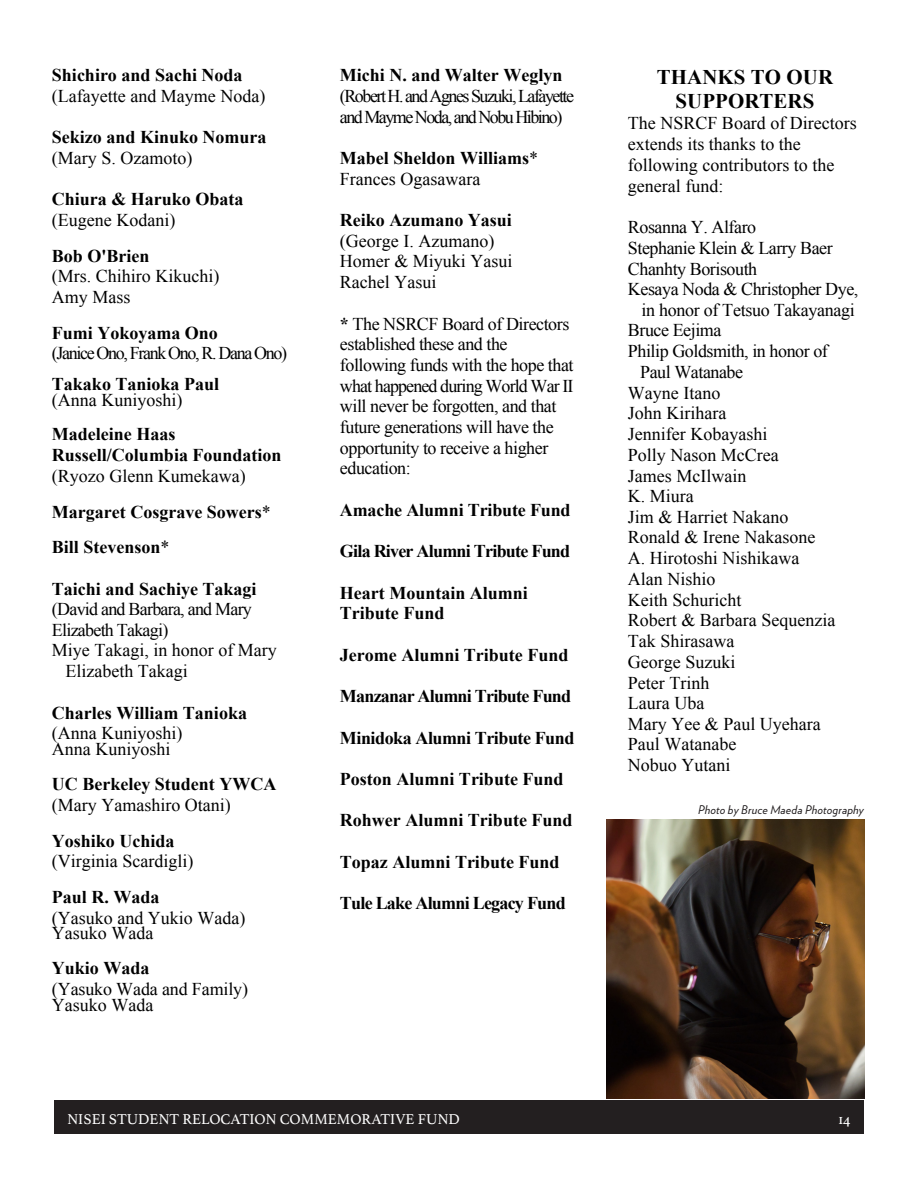
<style>
.page{position:relative;width:918px;height:1188px;background:#fff}
.page>*{position:absolute;margin:0;border:0;box-sizing:border-box;transform-origin:0 0}
.t1{font:700 20.85px/24.2px "Times New Roman";letter-spacing:.005em;color:#000;text-align:center}
.t2{font:18px/20.7px "Times New Roman";color:#000}
.t3{font:700 18px/20.5px "Times New Roman";color:#000}
.t4{font:18px/20.7px "Times New Roman";letter-spacing:-.025em;color:#000}
.t5{font:18px/20.7px "Times New Roman";letter-spacing:-.085em;color:#000}
.t6{font:700 18px "Times New Roman";letter-spacing:-.04em;color:#000}
.t7{font:18px/20.5px "Times New Roman";letter-spacing:-.075em;color:#000}
.t8{font:18px "Times New Roman";letter-spacing:-.04em;color:#000}
.t9{font:700 18px "Times New Roman";letter-spacing:-.025em;color:#000}
.t10{font:15px "Athelas";color:#fff}
.photo_credits{font:italic 12px "Verlag";letter-spacing:.015em;color:#231f20}
.s1{font-weight:700}
.s2{font-weight:400}
</style>
<div class="page">
<div style="left:54px;top:1100px;width:810px;height:34px;background:#231f20"></div>
<img style="left:606px;top:820px;width:258px;height:278px">
<p class="t2" style="left:52px;top:65px;width:215px"><span class="s1">Shichiro and Sachi Noda </span>(Lafayette and Mayme Noda)</p>
<p class="t3" style="left:52px;top:126px;width:216px">Sekizo and Kinuko Nomura <span class="s2">(Mary S. Ozamoto)</span></p>
<p class="t3" style="left:52px;top:189px;width:193px">Chiura &amp; Haruko Obata <span class="s2">(Eugene Kodani)</span></p>
<p class="t2" style="left:52px;top:245px;width:169px"><span class="s1">Bob O'Brien<br></span>(Mrs. Chihiro Kikuchi)<br>Amy Mass</p>
<p class="t7" style="left:52px;top:322px;width:237px"><span class="s1">Fumi Yokoyama Ono<br></span>(Janice Ono, Frank Ono, R. Dana Ono)</p>
<p class="t3" style="left:52px;top:376px;width:169px;line-height:15.1px">Takako Tanioka Paul <span class="s2">(Anna Kuniyoshi)</span></p>
<p class="t3" style="left:52px;top:423px;width:231px">Madeleine Haas<br>Russell/Columbia Foundation <span class="s2">(Ryozo Glenn Kumekawa)</span></p>
<p class="t3" style="left:52px;top:493px;width:220px;line-height:35.7px">Margaret Cosgrave Sowers<span class="s2">*<br></span>Bill Stevenson<span class="s2">*</span></p>
<p class="t3" style="left:52px;top:578px;width:206px">Taichi and Sachiye Takagi</p>
<p class="t8" style="left:52px;top:597px;width:202px">(David and Barbara, and Mary</p>
<p class="t8" style="left:52px;top:618px;width:118px">Elizabeth Takagi)</p>
<p class="t2" style="left:52px;top:640px;width:226px">Miye Takagi, in honor of Mary</p>
<p class="t2" style="left:65px;top:661px;width:124px">Elizabeth Takagi</p>
<p class="t3" style="left:52px;top:702px;width:197px">Charles William Tanioka <span class="s2">(Anna Kuniyoshi)</span></p>
<p class="t3" style="left:52px;top:732px;width:226px;line-height:34.5px"><span class="s2">Anna Kuniyoshi<br></span>UC Berkeley Student YWCA</p>
<p class="t2" style="left:52px;top:787px;width:180px;line-height:35.7px">(Mary Yamashiro Otani)<br><span class="s1">Yoshiko Uchida</span></p>
<p class="t2" style="left:52px;top:843px;width:143px;line-height:35.7px">(Virginia Scardigli)<br><span class="s1">Paul R. Wada</span></p>
<p class="t2" style="left:52px;top:909px;width:195px;line-height:15.9px">(Yasuko and Yukio Wada)<br>Yasuko Wada</p>
<p class="t2" style="left:52px;top:958px;width:198px"><span class="s1">Yukio Wada<br></span>(Yasuko Wada and Family)</p>
<p class="t2" style="left:52px;top:994px;width:103px">Yasuko Wada</p>
<p class="t5" style="left:340px;top:65px;width:236px"><span class="s1">Michi N. and Walter Weglyn </span>(Robert H. and Agnes Suzuki, Lafayette and Mayme Noda, and Nobu Hibino)</p>
<p class="t3" style="left:340px;top:147px;width:200px">Mabel Sheldon Williams<span class="s2">*<br>Frances Ogasawara</span></p>
<p class="t2" style="left:340px;top:209px;width:174px"><span class="s1">Reiko Azumano Yasui </span>(George I. Azumano)<br>Homer &amp; Miyuki Yasui<br>Rachel Yasui</p>
<p class="t4" style="left:340px;top:313px;width:235px"><span class="s1">*</span> The NSRCF Board of Directors established these and the following funds with the hope that what happened during World War II will never be forgotten, and that future generations will have the opportunity to receive a higher education:</p>
<p class="t3" style="left:340px;top:499px;width:232px">Amache Alumni Tribute Fund</p>
<p class="t6" style="left:340px;top:539px;width:232px">Gila River Alumni Tribute Fund</p>
<p class="t3" style="left:340px;top:582px;width:190px">Heart Mountain Alumni<br>Tribute Fund</p>
<p class="t3" style="left:340px;top:644px;width:230px">Jerome Alumni Tribute Fund</p>
<p class="t6" style="left:340px;top:684px;width:233px">Manzanar Alumni Tribute Fund</p>
<p class="t9" style="left:340px;top:725px;width:236px">Minidoka Alumni Tribute Fund</p>
<p class="t3" style="left:340px;top:768px;width:225px">Poston Alumni Tribute Fund</p>
<p class="t3" style="left:340px;top:810px;width:234px">Rohwer Alumni Tribute Fund</p>
<p class="t3" style="left:340px;top:851px;width:221px">Topaz Alumni Tribute Fund</p>
<p class="t6" style="left:340px;top:891px;width:227px">Tule Lake Alumni Legacy Fund</p>
<p class="t1" style="left:657px;top:64px;width:178px">THANKS TO OUR<br>SUPPORTERS</p>
<p class="t2" style="left:628px;top:113px;width:230px">The NSRCF Board of Directors extends its thanks to the following contributors to the general fund:</p>
<p class="t4" style="left:628px;top:216px;width:130px">Rosanna Y. Alfaro</p>
<p class="t4" style="left:628px;top:237px;width:206px">Stephanie Klein &amp; Larry Baer</p>
<p class="t4" style="left:628px;top:258px;width:131px">Chanhty Borisouth</p>
<p class="t4" style="left:628px;top:278px;width:232px">Kesaya Noda &amp; Christopher Dye,</p>
<p class="t2" style="left:641px;top:299px;width:215px">in honor of Tetsuo Takayanagi</p>
<p class="t4" style="left:628px;top:320px;width:95px">Bruce Eejima</p>
<p class="t4" style="left:628px;top:341px;width:201px">Philip Goldsmith, in honor of</p>
<p class="t4" style="left:640px;top:361px;width:105px">Paul Watanabe</p>
<p class="t2" style="left:628px;top:382px;width:94px">Wayne Itano</p>
<p class="t2" style="left:628px;top:403px;width:100px">John Kirihara</p>
<p class="t2" style="left:628px;top:423px;width:141px">Jennifer Kobayashi</p>
<p class="t2" style="left:628px;top:444px;width:152px">Polly Nason McCrea</p>
<p class="t2" style="left:628px;top:465px;width:120px">James McIlwain</p>
<p class="t2" style="left:628px;top:485px;width:67px">K. Miura</p>
<p class="t2" style="left:628px;top:506px;width:162px">Jim &amp; Harriet Nakano</p>
<p class="t2" style="left:628px;top:527px;width:189px">Ronald &amp; Irene Nakasone</p>
<p class="t2" style="left:628px;top:548px;width:173px">A. Hirotoshi Nishikawa</p>
<p class="t2" style="left:628px;top:568px;width:89px">Alan Nishio</p>
<p class="t2" style="left:628px;top:589px;width:115px">Keith Schuricht</p>
<p class="t2" style="left:628px;top:610px;width:209px">Robert &amp; Barbara Sequenzia</p>
<p class="t2" style="left:628px;top:630px;width:108px">Tak Shirasawa</p>
<p class="t2" style="left:628px;top:651px;width:109px">George Suzuki</p>
<p class="t2" style="left:628px;top:672px;width:83px">Peter Trinh</p>
<p class="t2" style="left:628px;top:692px;width:78px">Laura Uba</p>
<p class="t2" style="left:628px;top:713px;width:194px">Mary Yee &amp; Paul Uyehara</p>
<p class="t2" style="left:628px;top:734px;width:110px">Paul Watanabe</p>
<p class="t2" style="left:628px;top:755px;width:104px">Nobuo Yutani</p>
<p class="photo_credits" style="left:698px;top:800px;width:167px">Photo by Bruce Maeda Photography</p>
<p class="t10" style="left:68px;top:1107px;width:394px">NISEI STUDENT RELOCATION COMMEMORATIVE FUND</p>
<p class="t10" style="left:838px;top:1107px;width:14px">14</p>
</div>
